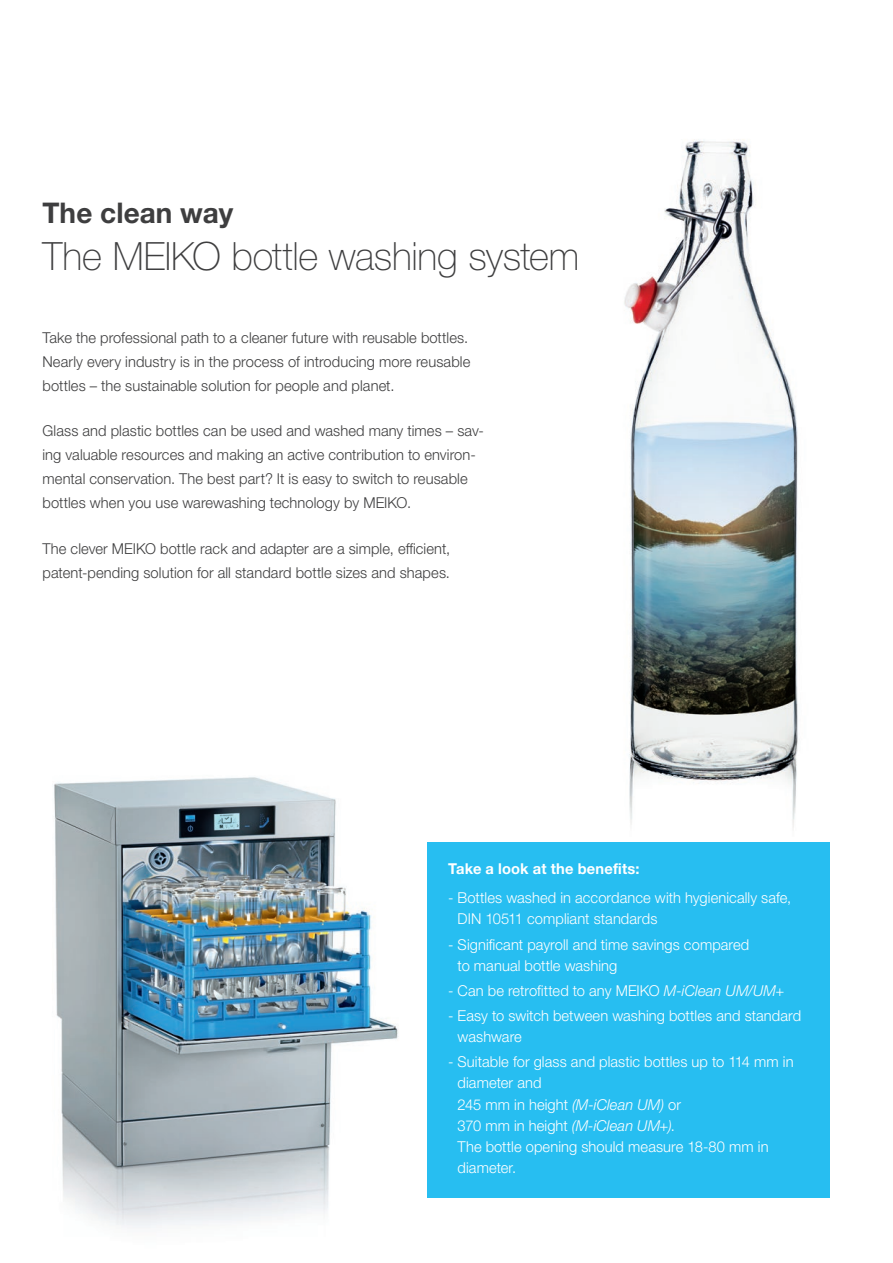
<style>
.page{position:relative;width:893px;height:1263px;background:#fff}
.page>*{position:absolute;margin:0;border:0;box-sizing:border-box;transform-origin:0 0}
.t1{font:100 39px "Helvetica Neue LTW1 G";letter-spacing:-.01em;color:#3e3e3f}
.t2{font:700 28.5px "Helvetica Neue LTW1 G";letter-spacing:.005em;color:#3e3e3f}
.t3{font:300 15px/24px "Helvetica Neue LTW1 G";letter-spacing:.005em;color:#3e3e3f}
.t4{font:300 15px/21px "Helvetica Neue LTW1 G";letter-spacing:.005em;color:#fff}
.t5{font:700 15px "Helvetica Neue LTW1 G";letter-spacing:.015em;color:#fff}
.s1{font-style:italic}
</style>
<div class="page">
<img style="left:53px;top:777px;width:345px;height:451px">
<img style="left:624px;top:139px;width:206px;height:751px">
<div style="left:427px;top:842px;width:402px;height:355px;background:#27bef1"></div>
<h2 class="t2" style="left:43px;top:196px;width:192px">The clean way</h2>
<h1 class="t1" style="left:43px;top:233px;width:538px">The MEIKO bottle washing system</h1>
<p class="t3" style="left:43px;top:326px;width:429px">Take the professional path to a cleaner future with reusable bottles.<br>Nearly every industry is in the process of introducing more reusable bottles – the sustainable solution for people and planet.</p>
<p class="t3" style="left:43px;top:419px;width:443px">Glass and plastic bottles can be used and washed many times – sav&shy;ing valuable resources and making an active contribution to environ&shy;mental conservation. The best part? It is easy to switch to reusable bottles when you use warewashing technology by MEIKO.</p>
<p class="t3" style="left:43px;top:536px;width:409px">The clever MEIKO bottle rack and adapter are a simple, efficient, patent-pending solution for all standard bottle sizes and shapes.</p>
<p class="t5" style="left:448px;top:859px;width:193px">Take a look at the benefits:</p>
<p class="t4" style="left:458px;top:887px;width:335px;text-indent:-10px">- Bottles washed in accordance with hygienically safe,<br>DIN 10511 compliant standards</p>
<p class="t4" style="left:458px;top:934px;width:293px;text-indent:-10px">- Significant payroll and time savings compared to manual bottle washing</p>
<p class="t4" style="left:448px;top:980px;width:338px">- Can be retrofitted to any MEIKO <span class="s1">M-iClean UM/UM+</span></p>
<p class="t4" style="left:458px;top:1005px;width:345px;text-indent:-10px">- Easy to switch between washing bottles and standard washware</p>
<p class="t4" style="left:458px;top:1051px;width:337px;text-indent:-10px">- Suitable for glass and plastic bottles up to 114 mm in diameter and<br>245 mm in height <span class="s1">(M-iClean UM)</span> or<br>370 mm in height <span class="s1">(M-iClean UM+)</span>.<br>The bottle opening should measure 18-80 mm in diameter.</p>
</div>
